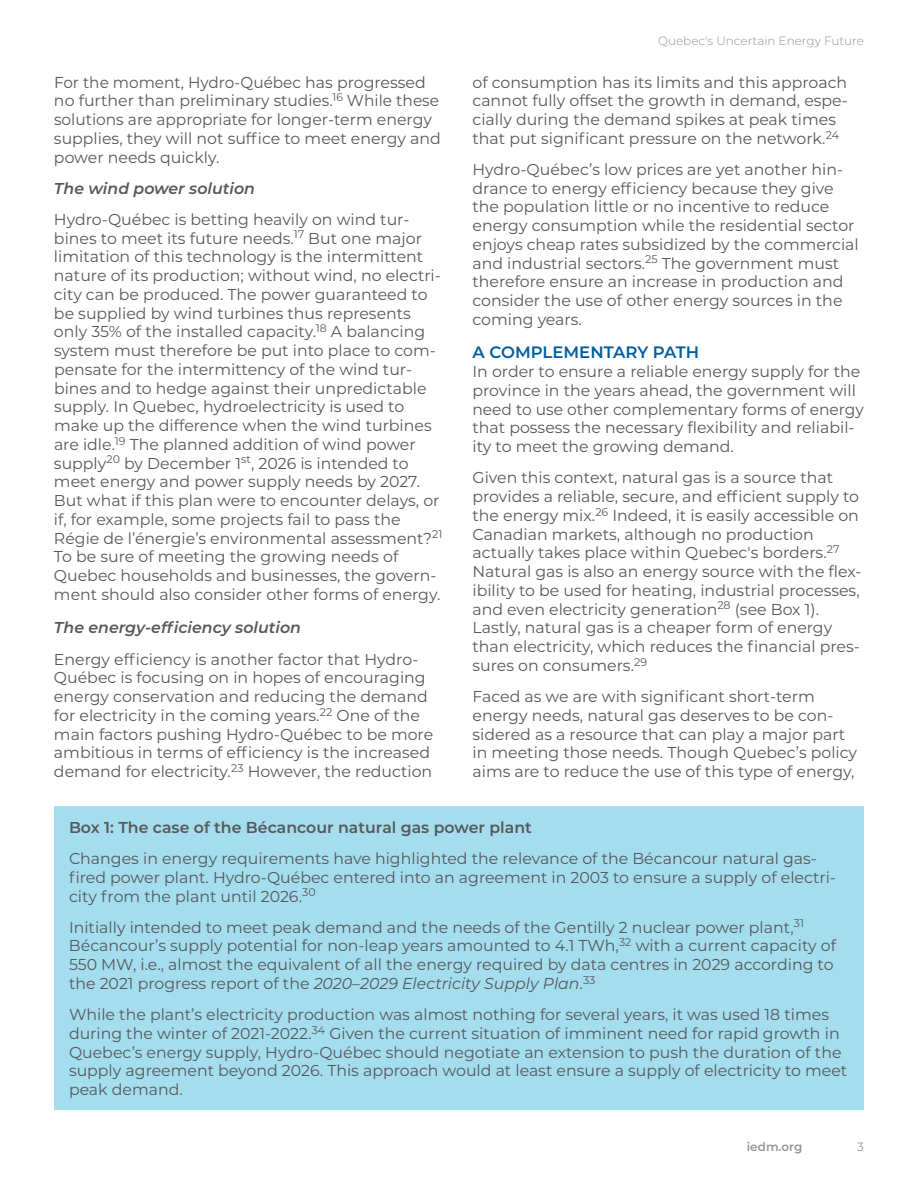
<style>
.page{position:relative;width:918px;height:1188px;background:#fff}
.page>*{position:absolute;margin:0;border:0;box-sizing:border-box;transform-origin:0 0}
.t1{font:600 16.5px "Montserrat";color:#005d9c}
.t2{font:15.75px/18.8px "Montserrat";color:#57585a}
.t3{font:italic 600 15.75px "Montserrat";color:#57585a}
.t4{font:600 15.75px "Montserrat";color:#57585a}
.t5{font:300 12px "Montserrat";color:#939598}
.t6{font:600 12px "Montserrat";color:#939598}
.t7{font:12px "Montserrat";color:#939598}
.s1{font-style:italic}
</style>
<div class="page">
<div style="left:54px;top:807px;width:810px;height:303px;background:#a4ddee"></div>
<p class="t2" style="left:54px;top:72px;width:388px">For the moment, Hydro-Québec has progressed no further than preliminary studies.<sup>16</sup> While these solutions are appropriate for longer-term energy supplies, they will not suffice to meet energy and power needs quickly.</p>
<p class="t3" style="left:54px;top:177px;width:203px">The wind power solution</p>
<p class="t2" style="left:54px;top:209px;width:390px">Hydro-Québec is betting heavily on wind tur&shy;bines to meet its future needs.<sup>17</sup> But one major limitation of this technology is the intermittent nature of its production; without wind, no electri&shy;city can be produced. The power guaranteed to be supplied by wind turbines thus represents only 35% of the installed capacity.<sup>18</sup> A balancing system must therefore be put into place to com&shy;pensate for the intermittency of the wind tur&shy;bines and to hedge against their unpredictable supply. In Quebec, hydroelectricity is used to make up the difference when the wind turbines are idle.<sup>19</sup> The planned addition of wind power supply<sup>20</sup> by December 1<sup>st</sup>, 2026 is intended to meet energy and power supply needs by 2027.<br>But what if this plan were to encounter delays, or if, for example, some projects fail to pass the Régie de l’énergie’s environmental assessment?<sup>21<br></sup>To be sure of meeting the growing needs of Quebec households and businesses, the govern&shy;ment should also consider other forms of energy.</p>
<p class="t3" style="left:54px;top:617px;width:249px">The energy-efficiency solution</p>
<p class="t2" style="left:54px;top:649px;width:381px">Energy efficiency is another factor that Hydro-Québec is focusing on in hopes of encouraging energy conservation and reducing the demand for electricity in the coming years.<sup>22</sup> One of the main factors pushing Hydro-Québec to be more ambitious in terms of efficiency is the increased demand for electricity.<sup>23</sup> However, the reduction</p>
<p class="t5" style="left:658px;top:33px;width:207px">Quebec's Uncertain Energy Future</p>
<p class="t2" style="left:472px;top:72px;width:377px">of consumption has its limits and this approach cannot fully offset the growth in demand, espe&shy;cially during the demand spikes at peak times that put significant pressure on the network.<sup>24</sup></p>
<p class="t2" style="left:472px;top:159px;width:388px">Hydro-Québec’s low prices are yet another hin&shy;drance to energy efficiency because they give the population little or no incentive to reduce energy consumption while the residential sector enjoys cheap rates subsidized by the commercial and industrial sectors.<sup>25</sup> The government must therefore ensure an increase in production and consider the use of other energy sources in the coming years.</p>
<p class="t1" style="left:472px;top:341px;width:228px">A COMPLEMENTARY PATH</p>
<p class="t2" style="left:472px;top:362px;width:393px">In order to ensure a reliable energy supply for the province in the years ahead, the government will need to use other complementary forms of energy that possess the necessary flexibility and reliabil&shy;ity to meet the growing demand.</p>
<p class="t2" style="left:472px;top:468px;width:391px">Given this context, natural gas is a source that provides a reliable, secure, and efficient supply to the energy mix.<sup>26</sup> Indeed, it is easily accessible on Canadian markets, although no production actually takes place within Quebec's borders.<sup>27<br></sup>Natural gas is also an energy source with the flex&shy;ibility to be used for heating, industrial processes, and even electricity generation<sup>28</sup> (see Box 1).<br>Lastly, natural gas is a cheaper form of energy than electricity, which reduces the financial pres&shy;sures on consumers.<sup>29</sup></p>
<p class="t2" style="left:472px;top:687px;width:386px">Faced as we are with significant short-term energy needs, natural gas deserves to be con&shy;sidered as a resource that can play a major part in meeting those needs. Though Quebec’s policy aims are to reduce the use of this type of energy,</p>
<p class="t4" style="left:69px;top:816px;width:464px">Box 1: The case of the Bécancour natural gas power plant</p>
<p class="t2" style="left:69px;top:849px;width:768px">Changes in energy requirements have highlighted the relevance of the Bécancour natural gas&shy;fired power plant. Hydro-Québec entered into an agreement in 2003 to ensure a supply of electri&shy;city from the plant until 2026.<sup>30</sup></p>
<p class="t2" style="left:69px;top:917px;width:769px">Initially intended to meet peak demand and the needs of the Gentilly 2 nuclear power plant,<sup>31<br></sup>Bécancour’s supply potential for non-leap years amounted to 4.1 TWh,<sup>32</sup> with a current capacity of 550 MW, i.e., almost the equivalent of all the energy required by data centres in 2029 according to the 2021 progress report of the <span class="s1">2020–2029 Electricity Supply Plan</span>.<sup>33</sup></p>
<p class="t2" style="left:69px;top:1005px;width:780px">While the plant’s electricity production was almost nothing for several years, it was used 18 times during the winter of 2021-2022.<sup>34</sup> Given the current situation of imminent need for rapid growth in Quebec’s energy supply, Hydro-Québec should negotiate an extension to push the duration of the supply agreement beyond 2026. This approach would at least ensure a supply of electricity to meet peak demand.</p>
<p class="t6" style="left:747px;top:1138px;width:57px">iedm.org</p>
<p class="t7" style="left:857px;top:1139px;width:8px">3</p>
</div>
